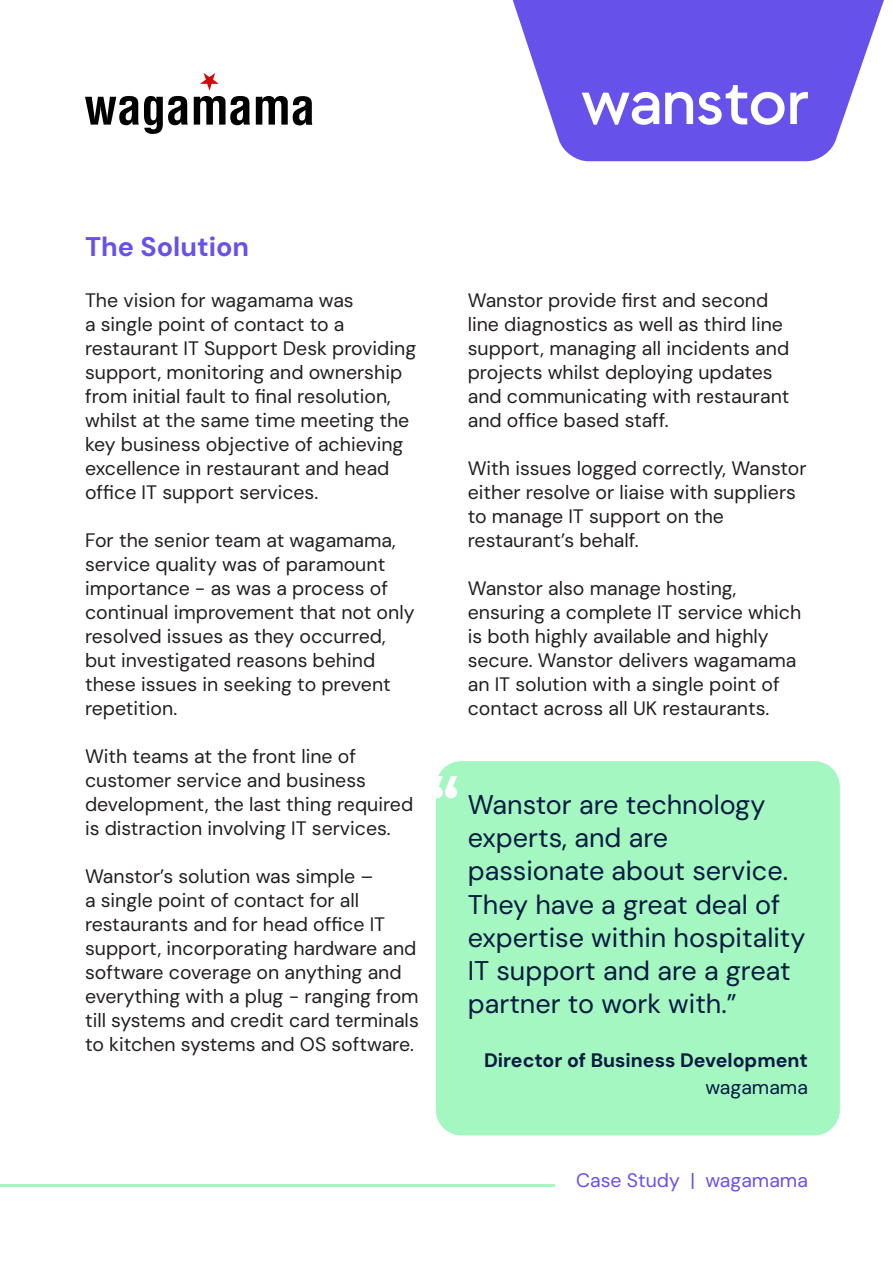
<style>
.page{position:relative;width:893px;height:1263px;background:#fff}
.page>*{position:absolute;margin:0;border:0;box-sizing:border-box;transform-origin:0 0}
.t1{font:27px/33px "DM Sans";color:#001a41}
.t2{font:700 27px "DM Sans";color:#6751eb}
.t3{font:19.5px/24px "DM Sans";color:#231f20}
.t4{font:700 19.5px "DM Sans";color:#001a41}
.t5{font:19.5px "DM Sans";color:#6751eb}
.t6{font:19.5px "DM Sans";color:#001a41}
</style>
<div class="page">
<svg style="left:512px;top:0;width:372px;height:161px;fill:#6751eb"></svg>
<svg style="left:582px;top:92px;width:77px;height:33px"></svg>
<svg style="left:665px;top:85px;width:143px;height:40px"></svg>
<div style="left:436px;top:761px;width:404px;height:374px;background:#a4f7c0;border-radius:26px"></div>
<svg style="left:436px;top:776px;width:21px;height:22px"></svg>
<svg style="left:85px;top:96px;width:103px;height:38px"></svg>
<svg style="left:194px;top:73px;width:56px;height:52px"></svg>
<svg style="left:256px;top:96px;width:56px;height:29px"></svg>
<hr style="left:0;top:1184px;width:555px;height:3px;background:#a4f7c0">
<p class="t2" style="left:85px;top:229px;width:166px">The Solution</p>
<p class="t3" style="left:85px;top:288px;width:333px">The vision for wagamama was<br>a single point of contact to a restaurant IT Support Desk providing support, monitoring and ownership from initial fault to final resolution, whilst at the same time meeting the key business objective of achieving excellence in restaurant and head office IT support services.</p>
<p class="t3" style="left:85px;top:528px;width:331px">For the senior team at wagamama, service quality was of paramount importance - as was a process of continual improvement that not only resolved issues as they occurred, but investigated reasons behind these issues in seeking to prevent repetition.</p>
<p class="t3" style="left:85px;top:744px;width:330px">With teams at the front line of customer service and business development, the last thing required is distraction involving IT services.</p>
<p class="t3" style="left:85px;top:864px;width:335px">Wanstor’s solution was simple –<br>a single point of contact for all restaurants and for head office IT support, incorporating hardware and software coverage on anything and everything with a plug - ranging from till systems and credit card terminals to kitchen systems and OS software.</p>
<p class="t3" style="left:468px;top:288px;width:323px">Wanstor provide first and second line diagnostics as well as third line support, managing all incidents and projects whilst deploying updates and communicating with restaurant and office based staff.</p>
<p class="t3" style="left:468px;top:456px;width:340px">With issues logged correctly, Wanstor either resolve or liaise with suppliers to manage IT support on the restaurant’s behalf.</p>
<p class="t3" style="left:468px;top:576px;width:335px">Wanstor also manage hosting, ensuring a complete IT service which is both highly available and highly secure. Wanstor delivers wagamama an IT solution with a single point of contact across all UK restaurants.</p>
<p class="t1" style="left:468px;top:788px;width:339px">Wanstor are technology experts, and are passionate about service.<br>They have a great deal of expertise within hospitality<br>IT support and are a great partner to work with.”</p>
<p class="t4" style="left:484px;top:1047px;width:325px">Director of Business Development</p>
<p class="t6" style="left:705px;top:1075px;width:104px">wagamama</p>
<p class="t5" style="left:576px;top:1168px;width:233px">Case Study | wagamama</p>
</div>
